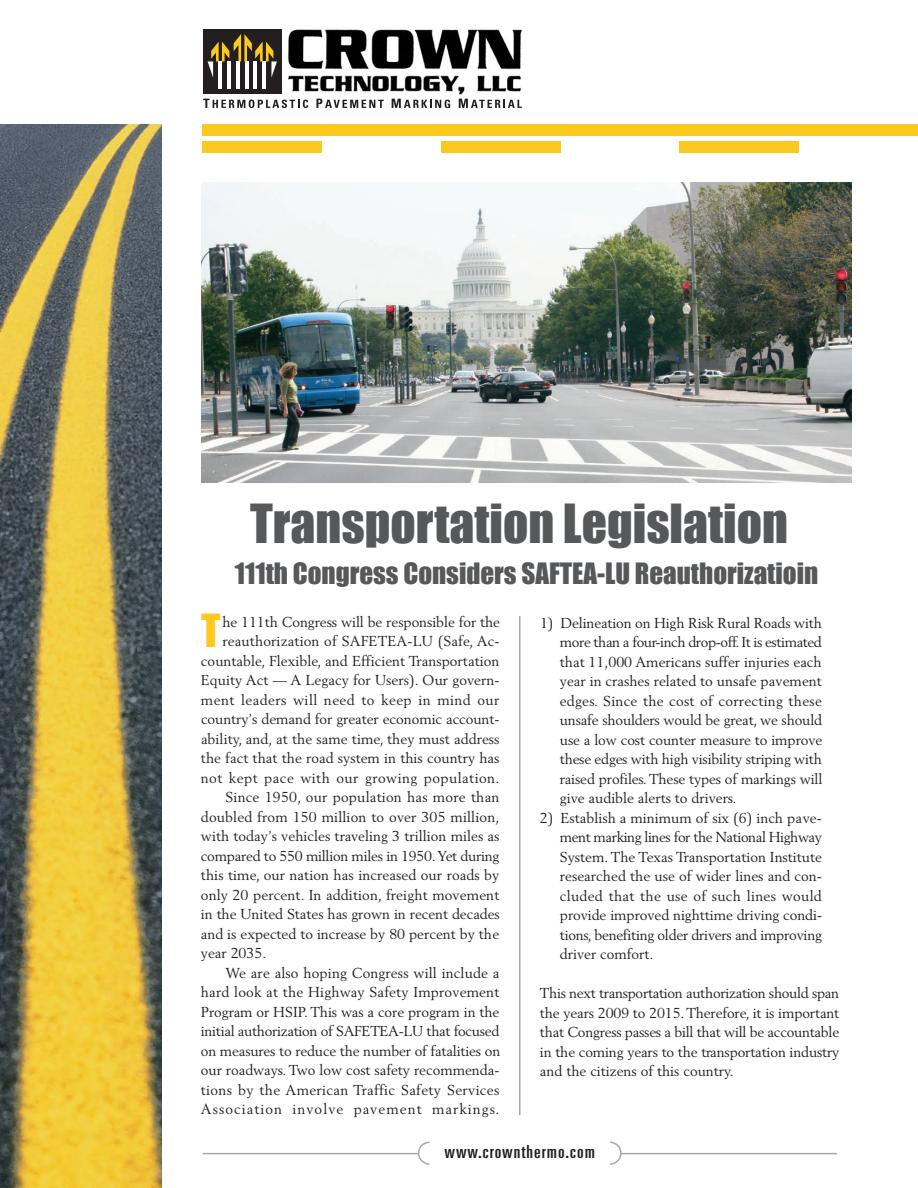
<style>
.page{position:relative;width:918px;height:1188px;background:#fff}
.page>*{position:absolute;margin:0;border:0;box-sizing:border-box;transform-origin:0 0}
.t1{font:49.5px "Impact";color:#57585a}
.t2{font:42px "Impact";color:#fec91f}
.t3{font:27px "Impact";color:#57585a}
.t4{font:ultra-condensed 18px "Univers";letter-spacing:.05em;color:#231f20;scale:1.1 1}
.t5{font:14.25px/19.5px "Berling";letter-spacing:.005em;color:#231f20;text-align:justify}
.t6{font:14.25px "Berling";letter-spacing:.03em;color:#231f20}
.t7{font:14.25px "Berling";letter-spacing:-.02em;color:#231f20}
.t8{font:14.25px "Berling";letter-spacing:-.015em;color:#231f20}
.t9{font:14.25px "Berling";letter-spacing:.025em;color:#231f20}
.t10{font:14.25px "Berling";letter-spacing:.075em;color:#231f20}
</style>
<div class="page">
<img style="left:0;top:124px;width:162px;height:1064px">
<div style="left:202px;top:124px;width:716px;height:12px;background:#fec91f"></div>
<div style="left:202px;top:141px;width:120px;height:12px;background:#fec91f"></div>
<div style="left:441px;top:141px;width:119px;height:12px;background:#fec91f"></div>
<div style="left:680px;top:141px;width:119px;height:12px;background:#fec91f"></div>
<img style="left:288px;top:29px;width:235px;height:65px">
<div style="left:203px;top:29px;width:79px;height:64px;background:#231f20"></div>
<hr style="left:219px;top:61px;width:3px;height:28px;background:#fff">
<hr style="left:227px;top:61px;width:4px;height:28px;background:#fff">
<hr style="left:236px;top:61px;width:4px;height:28px;background:#fff">
<hr style="left:245px;top:61px;width:3px;height:28px;background:#fff">
<hr style="left:254px;top:61px;width:3px;height:28px;background:#fff">
<hr style="left:263px;top:61px;width:3px;height:28px;background:#fff">
<svg style="left:208px;top:34px;width:69px;height:44px"></svg>
<svg style="left:203px;top:99px;width:105px;height:9px"></svg>
<svg style="left:316px;top:99px;width:68px;height:9px"></svg>
<svg style="left:392px;top:99px;width:58px;height:9px"></svg>
<svg style="left:459px;top:99px;width:63px;height:9px"></svg>
<svg style="left:202px;top:1141px;width:635px;height:24px"></svg>
<hr style="left:519px;top:616px;width:2px;height:499px;background:#a8a9ad">
<img style="left:201px;top:182px;width:651px;height:300px">
<h1 class="t1" style="left:250px;top:485px;width:539px">Transportation Legislation</h1>
<h3 class="t3" style="left:235px;top:552px;width:585px">111th Congress Considers SAFTEA-LU Reauthorizatioin</h3>
<h2 class="t2" style="left:201px;top:597px;width:21px">T</h2>
<p class="t5" style="left:222px;top:612px;width:279px">he 111th Congress will be responsible for the</p>
<p class="t5" style="left:222px;top:631px;width:279px">reauthorization of SAFETEA-LU (Safe, Ac-</p>
<p class="t5" style="left:201px;top:651px;width:300px">countable, Flexible, and Efficient Transportation</p>
<p class="t5" style="left:201px;top:670px;width:300px">Equity Act — A Legacy for Users). Our govern-</p>
<p class="t6" style="left:201px;top:691px;width:300px">ment leaders will need to keep in mind our</p>
<p class="t5" style="left:201px;top:709px;width:300px">country’s demand for greater economic account-</p>
<p class="t5" style="left:201px;top:729px;width:300px">ability, and, at the same time, they must address</p>
<p class="t5" style="left:201px;top:748px;width:300px">the fact that the road system in this country has</p>
<p class="t6" style="left:201px;top:769px;width:300px">not kept pace with our growing population.</p>
<p class="t5" style="left:225px;top:787px;width:276px">Since 1950, our population has more than</p>
<p class="t5" style="left:201px;top:807px;width:300px">doubled from 150 million to over 305 million,</p>
<p class="t5" style="left:201px;top:826px;width:300px">with today’s vehicles traveling 3 trillion miles as</p>
<p class="t8" style="left:201px;top:847px;width:300px">compared to 550 million miles in 1950. Yet during</p>
<p class="t5" style="left:201px;top:865px;width:300px">this time, our nation has increased our roads by</p>
<p class="t5" style="left:201px;top:885px;width:300px">only 20 percent. In addition, freight movement</p>
<p class="t5" style="left:201px;top:904px;width:300px">in the United States has grown in recent decades</p>
<p class="t5" style="left:201px;top:924px;width:300px">and is expected to increase by 80 percent by the</p>
<p class="t5" style="left:201px;top:943px;width:67px">year 2035.</p>
<p class="t5" style="left:225px;top:963px;width:276px">We are also hoping Congress will include a</p>
<p class="t5" style="left:201px;top:982px;width:300px">hard look at the Highway Safety Improvement</p>
<p class="t5" style="left:201px;top:1002px;width:300px">Program or HSIP. This was a core program in the</p>
<p class="t7" style="left:201px;top:1023px;width:300px">initial authorization of SAFETEA-LU that focused</p>
<p class="t5" style="left:201px;top:1041px;width:301px">on measures to reduce the number of fatalities on</p>
<p class="t5" style="left:201px;top:1060px;width:300px">our roadways. Two low cost safety recommenda-</p>
<p class="t9" style="left:201px;top:1081px;width:300px">tions by the American Traffic Safety Services</p>
<p class="t10" style="left:201px;top:1101px;width:300px">Association involve pavement markings.</p>
<p class="t5" style="left:560px;top:613px;width:264px;text-indent:-20px">1) Delineation on High Risk Rural Roads with more than a four-inch drop-off. It is estimated that 11,000 Americans suffer injuries each year in crashes related to unsafe pavement edges. Since the cost of correcting these unsafe shoulders would be great, we should use a low cost counter measure to improve these edges with high visibility striping with raised profiles. These types of markings will give audible alerts to drivers.</p>
<p class="t5" style="left:560px;top:808px;width:264px;text-indent:-20px">2) Establish a minimum of six (6) inch pave&shy;ment marking lines for the National Highway System. The Texas Transportation Institute researched the use of wider lines and con&shy;cluded that the use of such lines would provide improved nighttime driving condi&shy;tions, benefiting older drivers and improving driver comfort.</p>
<p class="t5" style="left:540px;top:983px;width:301px">This next transportation authorization should span the years 2009 to 2015.Therefore, it is important that Congress passes a bill that will be accountable in the coming years to the transportation industry and the citizens of this country.</p>
<p class="t4" style="left:444px;top:1141px;width:138px">www.crownthermo.com</p>
</div>
